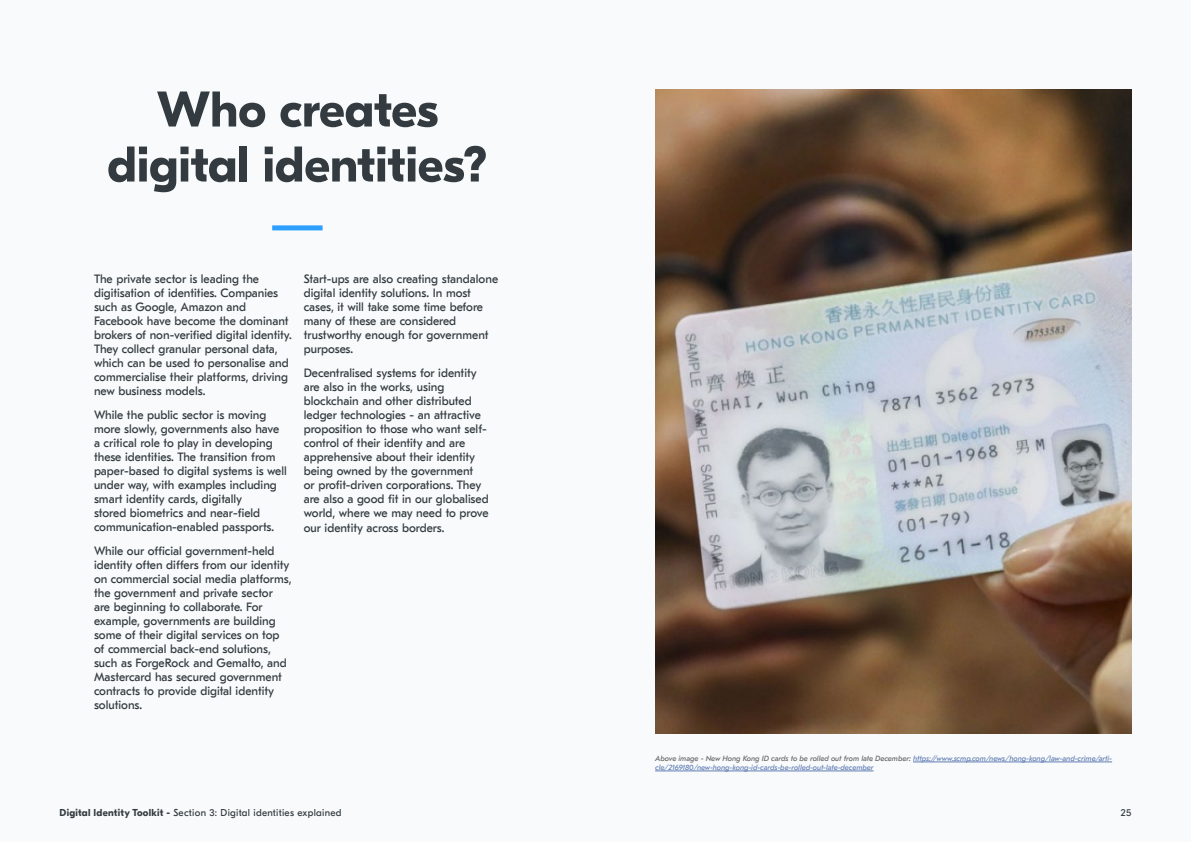
<style>
.page{position:relative;width:1191px;height:842px;background:#fff}
.page>*{position:absolute;margin:0;border:0;box-sizing:border-box;transform-origin:0 0}
.t1{font:700 50px/55px "GT Eesti Display";color:#333b40;text-align:center}
.t2{font:12px/14px "GT Eesti Text";color:#333b40}
.t3{font:10px "GT Eesti Display";letter-spacing:.025em;color:#333b40}
.t4{font:italic 7.5px/9px "GT Eesti Text";color:#607cb4}
.s1{color:#646363}
.s2{font-weight:700}
</style>
<div class="page">
<div style="left:0;top:0;width:595px;height:842px;background:#f8fafb"></div>
<div style="left:595px;top:0;width:596px;height:842px;background:#f8fafb"></div>
<hr style="left:913px;top:762px;width:199px;height:1px;background:#607cb4">
<hr style="left:655px;top:771px;width:218px;height:1px;background:#607cb4">
<div style="left:272px;top:225px;width:50px;height:5px;background:#2d9fff"></div>
<img style="left:655px;top:89px;width:476px;height:645px">
<h1 class="t1" style="left:107px;top:83px;width:382px">Who creates digital identities?</h1>
<p class="t2" style="left:94px;top:272px;width:199px">The private sector is leading the digitisation of identities. Companies such as Google, Amazon and Facebook have become the dominant brokers of non-verified digital identity.<br>They collect granular personal data, which can be used to personalise and commercialise their platforms, driving new business models.</p>
<p class="t2" style="left:94px;top:408px;width:194px">While the public sector is moving more slowly, governments also have a critical role to play in developing these identities. The transition from paper-based to digital systems is well under way, with examples including smart identity cards, digitally<br>stored biometrics and near-field communication-enabled passports.</p>
<p class="t2" style="left:94px;top:544px;width:199px">While our official government-held identity often differs from our identity on commercial social media platforms, the government and private sector are beginning to collaborate. For example, governments are building some of their digital services on top of commercial back-end solutions, such as ForgeRock and Gemalto, and Mastercard has secured government contracts to provide digital identity solutions.</p>
<p class="t2" style="left:304px;top:272px;width:196px">Start-ups are also creating standalone digital identity solutions. In most cases, it will take some time before many of these are considered trustworthy enough for government purposes.</p>
<p class="t2" style="left:304px;top:367px;width:186px">Decentralised systems for identity are also in the works, using blockchain and other distributed ledger technologies - an attractive proposition to those who want self&shy;control of their identity and are apprehensive about their identity being owned by the government<br>or profit-driven corporations. They are also a good fit in our globalised world, where we may need to prove our identity across borders.</p>
<p class="t4" style="left:655px;top:754px;width:458px"><span class="s1">Above image - New Hong Kong ID cards to be rolled out from late December:</span> https://www.scmp.com/news/hong-kong/law-and-crime/arti&shy;cle/2169180/new-hong-kong-id-cards-be-rolled-out-late-december</p>
<p class="t3" style="left:60px;top:807px;width:283px"><span class="s2">Digital Identity Toolkit -</span> Section 3: Digital identities explained</p>
<p class="t3" style="left:1121px;top:807px;width:12px">25</p>
</div>
